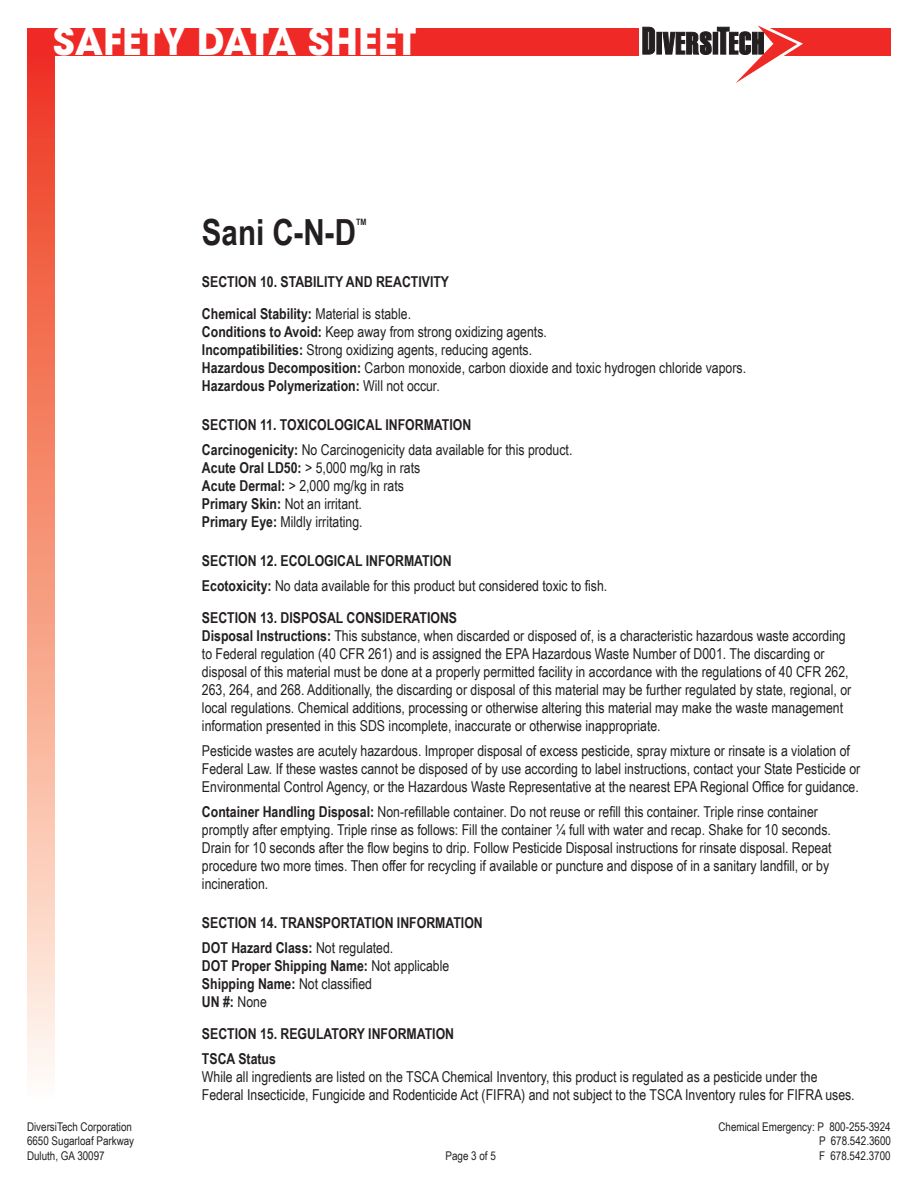
<style>
.page{position:relative;width:918px;height:1188px;background:#fff}
.page>*{position:absolute;margin:0;border:0;box-sizing:border-box;transform-origin:0 0}
.t1{font:700 37.5px "ITC Avant Garde Std";color:#fff}
.t2{font:700 36px "Arial Narrow";color:#231f20}
.t3{font:15px/18px "Arial Narrow";color:#231f20}
.t4{font:700 15px/24.8px "Arial Narrow";color:#231f20}
.t5{font:12px "Arial Narrow";color:#231f20}
.t6{font:700 8.7px "Arial Narrow";color:#231f20}
.s1{font-weight:400}
.s2{font-weight:700}
</style>
<div class="page">
<div style="left:27px;top:29px;width:864px;height:27px;background:#ee2926"></div>
<div style="left:27px;top:56px;width:27px;height:1048px;background:linear-gradient(to bottom,#ee3819,#fffdee)"></div>
<svg style="left:639px;top:25px;width:164px;height:58px"></svg>
<h1 class="t1" style="left:53px;top:16px;width:365px">SAFETY DATA SHEET</h1>
<h2 class="t2" style="left:202px;top:205px;width:156px">Sani C-N-D</h2>
<p class="t6" style="left:356px;top:215px;width:12px">TM</p>
<p class="t4" style="left:202px;top:265px;width:249px;line-height:32.4px">SECTION 10. STABILITY AND REACTIVITY<br>Chemical Stability: <span class="s1">Material is stable.</span></p>
<p class="t3" style="left:202px;top:322px;width:546px"><span class="s2">Conditions to Avoid:</span> Keep away from strong oxidizing agents.<br><span class="s2">Incompatibilities:</span> Strong oxidizing agents, reducing agents.<br><span class="s2">Hazardous Decomposition:</span> Carbon monoxide, carbon dioxide and toxic hydrogen chloride vapors.<br><span class="s2">Hazardous Polymerization:</span> Will not occur.</p>
<p class="t4" style="left:202px;top:412px;width:372px">SECTION 11. TOXICOLOGICAL INFORMATION<br>Carcinogenicity: <span class="s1">No Carcinogenicity data available for this product.</span></p>
<p class="t3" style="left:202px;top:458px;width:220px"><span class="s2">Acute Oral LD50:</span> &gt; 5,000 mg/kg in rats <span class="s2">Acute Dermal:</span> &gt; 2,000 mg/kg in rats <span class="s2">Primary Skin:</span> Not an irritant.<br><span class="s2">Primary Eye:</span> Mildly irritating.</p>
<p class="t3" style="left:202px;top:548px;width:407px;line-height:24.8px"><span class="s2">SECTION 12. ECOLOGICAL INFORMATION<br>Ecotoxicity:</span> No data available for this product but considered toxic to fish.</p>
<p class="t3" style="left:202px;top:609px;width:651px"><span class="s2">SECTION 13. DISPOSAL CONSIDERATIONS<br>Disposal Instructions:</span> This substance, when discarded or disposed of, is a characteristic hazardous waste according to Federal regulation (40 CFR 261) and is assigned the EPA Hazardous Waste Number of D001. The discarding or disposal of this material must be done at a properly permitted facility in accordance with the regulations of 40 CFR 262, 263, 264, and 268. Additionally, the discarding or disposal of this material may be further regulated by state, regional, or local regulations. Chemical additions, processing or otherwise altering this material may make the waste management information presented in this SDS incomplete, inaccurate or otherwise inappropriate.</p>
<p class="t3" style="left:202px;top:741px;width:660px">Pesticide wastes are acutely hazardous. Improper disposal of excess pesticide, spray mixture or rinsate is a violation of<br>Federal Law. If these wastes cannot be disposed of by use according to label instructions, contact your State Pesticide or<br>Environmental Control Agency, or the Hazardous Waste Representative at the nearest EPA Regional Office for guidance.</p>
<p class="t3" style="left:202px;top:802px;width:631px"><span class="s2">Container Handling Disposal:</span> Non-refillable container. Do not reuse or refill this container. Triple rinse container promptly after emptying. Triple rinse as follows: Fill the container ¼ full with water and recap. Shake for 10 seconds.<br>Drain for 10 seconds after the flow begins to drip. Follow Pesticide Disposal instructions for rinsate disposal. Repeat procedure two more times. Then offer for recycling if available or puncture and dispose of in a sanitary landfill, or by incineration.</p>
<p class="t4" style="left:202px;top:910px;width:282px">SECTION 14. TRANSPORTATION INFORMATION<br>DOT Hazard Class: <span class="s1">Not regulated.</span></p>
<p class="t4" style="left:202px;top:956px;width:249px;line-height:18px">DOT Proper Shipping Name: <span class="s1">Not applicable<br></span>Shipping Name: <span class="s1">Not classified<br></span>UN #: <span class="s1">None</span></p>
<p class="t4" style="left:202px;top:1021px;width:254px">SECTION 15. REGULATORY INFORMATION<br>TSCA Status</p>
<p class="t3" style="left:202px;top:1067px;width:654px">While all ingredients are listed on the TSCA Chemical Inventory, this product is regulated as a pesticide under the<br>Federal Insecticide, Fungicide and Rodenticide Act (FIFRA) and not subject to the TSCA Inventory rules for FIFRA uses.</p>
<p class="t5" style="left:27px;top:1118px;width:106px">DiversiTech Corporation</p>
<p class="t5" style="left:719px;top:1118px;width:174px">Chemical Emergency: P 800-255-3924</p>
<p class="t5" style="left:27px;top:1132px;width:109px">6650 Sugarloaf Parkway</p>
<p class="t5" style="left:819px;top:1132px;width:73px">P 678.542.3600</p>
<p class="t5" style="left:27px;top:1147px;width:79px">Duluth, GA 30097</p>
<p class="t5" style="left:446px;top:1147px;width:52px">Page 3 of 5</p>
<p class="t5" style="left:819px;top:1147px;width:73px">F 678.542.3700</p>
</div>
